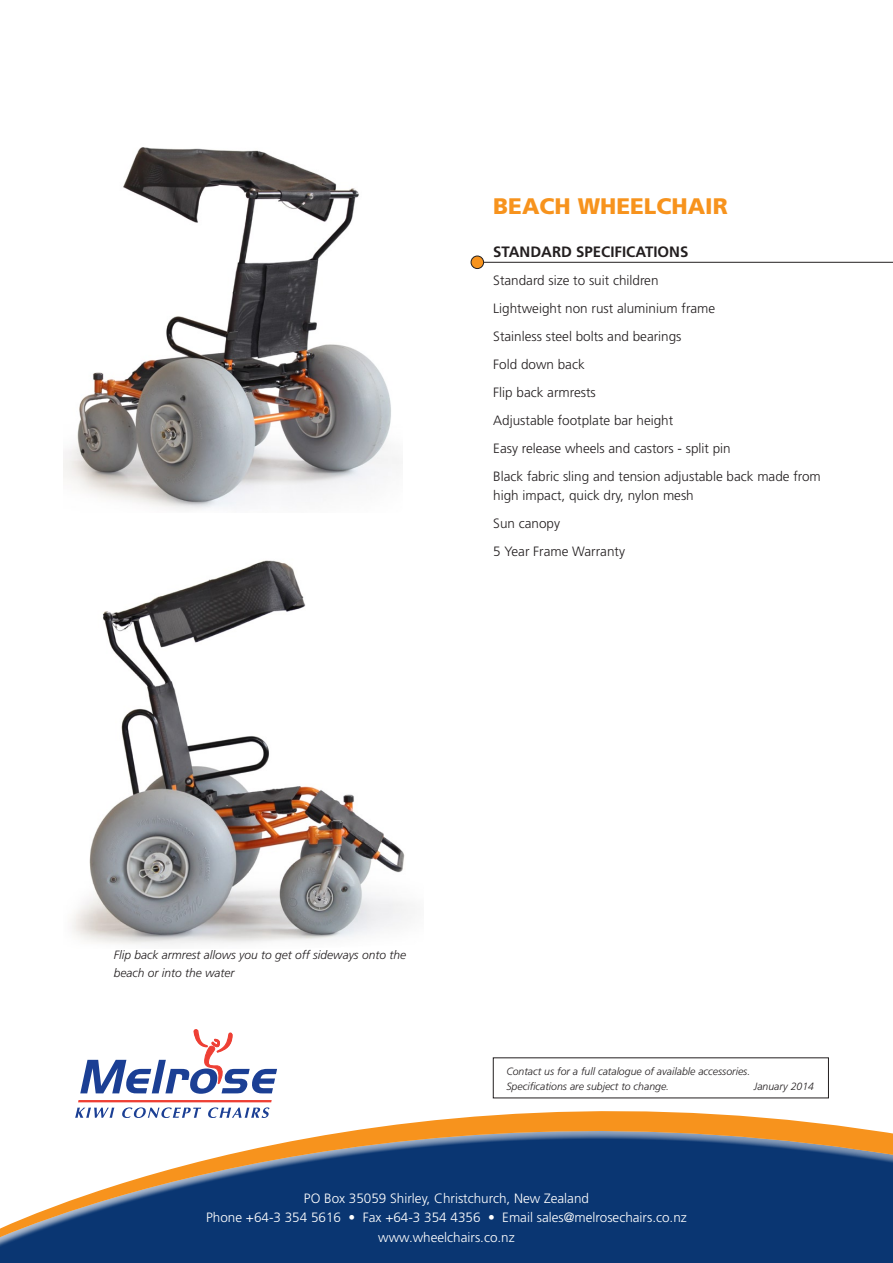
<style>
.page{position:relative;width:893px;height:1263px;background:#fff}
.page>*{position:absolute;margin:0;border:0;box-sizing:border-box;transform-origin:0 0}
.t1{font:900 22.5px "Frutiger";color:#f7931d}
.t2{font:700 15px "Frutiger";color:#231f20}
.t3{font:300 13.5px/19.5px "Frutiger";color:#231f20}
.Body_text{font:300 13.5px "Frutiger";color:#fff}
.body_back{font:italic 300 12px/18px "Frutiger";color:#231f20}
.body_back-2{font:italic 300 10.5px/15px "Frutiger";color:#231f20}
</style>
<div class="page">
<svg style="left:365px;top:1057px;width:497px;height:72px"></svg>
<div style="left:0;top:1129px;width:893px;height:134px;background:#231f20;opacity:.75"></div>
<svg style="left:75px;top:1100px;width:197px;height:18px"></svg>
<svg style="left:80px;top:1029px;width:197px;height:65px"></svg>
<hr style="left:477px;top:262px;width:416px;height:1px;background:#231f20">
<div style="left:471px;top:256px;width:13px;height:13px;background:#f7931d;border-radius:50%"></div>
<div style="left:471px;top:256px;width:13px;height:13px;border:1px solid #231f20;border-radius:50%"></div>
<img style="left:64px;top:147px;width:335px;height:362px">
<img style="left:72px;top:560px;width:336px;height:385px">
<p class="t1" style="left:493px;top:193px;width:236px">BEACH WHEELCHAIR</p>
<p class="t2" style="left:493px;top:243px;width:197px">STANDARD SPECIFICATIONS</p>
<p class="t3" style="left:493px;top:270px;width:167px">Standard size to suit children</p>
<p class="t3" style="left:493px;top:298px;width:224px">Lightweight non rust aluminium frame</p>
<p class="t3" style="left:493px;top:326px;width:190px">Stainless steel bolts and bearings</p>
<p class="t3" style="left:493px;top:354px;width:93px">Fold down back</p>
<p class="t3" style="left:493px;top:382px;width:104px">Flip back armrests</p>
<p class="t3" style="left:493px;top:410px;width:182px">Adjustable footplate bar height</p>
<p class="t3" style="left:493px;top:438px;width:239px">Easy release wheels and castors - split pin</p>
<p class="t3" style="left:493px;top:466px;width:329px">Black fabric sling and tension adjustable back made from high impact, quick dry, nylon mesh</p>
<p class="t3" style="left:493px;top:514px;width:68px">Sun canopy</p>
<p class="t3" style="left:493px;top:542px;width:133px">5 Year Frame Warranty</p>
<p class="body_back" style="left:114px;top:946px;width:294px">Flip back armrest allows you to get off sideways onto the beach or into the water</p>
<p class="body_back-2" style="left:506px;top:1063px;width:245px">Contact us for a full catalogue of available accessories.<br>Specifications are subject to change.</p>
<p class="body_back-2" style="left:754px;top:1078px;width:62px">January 2014</p>
<p class="Body_text" style="left:304px;top:1190px;width:287px">PO Box 35059 Shirley, Christchurch, New Zealand</p>
<p class="Body_text" style="left:206px;top:1210px;width:482px">Phone +64-3 354 5616 • Fax +64-3 354 4356 • Email sales@melrosechairs.co.nz</p>
<p class="Body_text" style="left:378px;top:1229px;width:138px">www.wheelchairs.co.nz</p>
</div>
